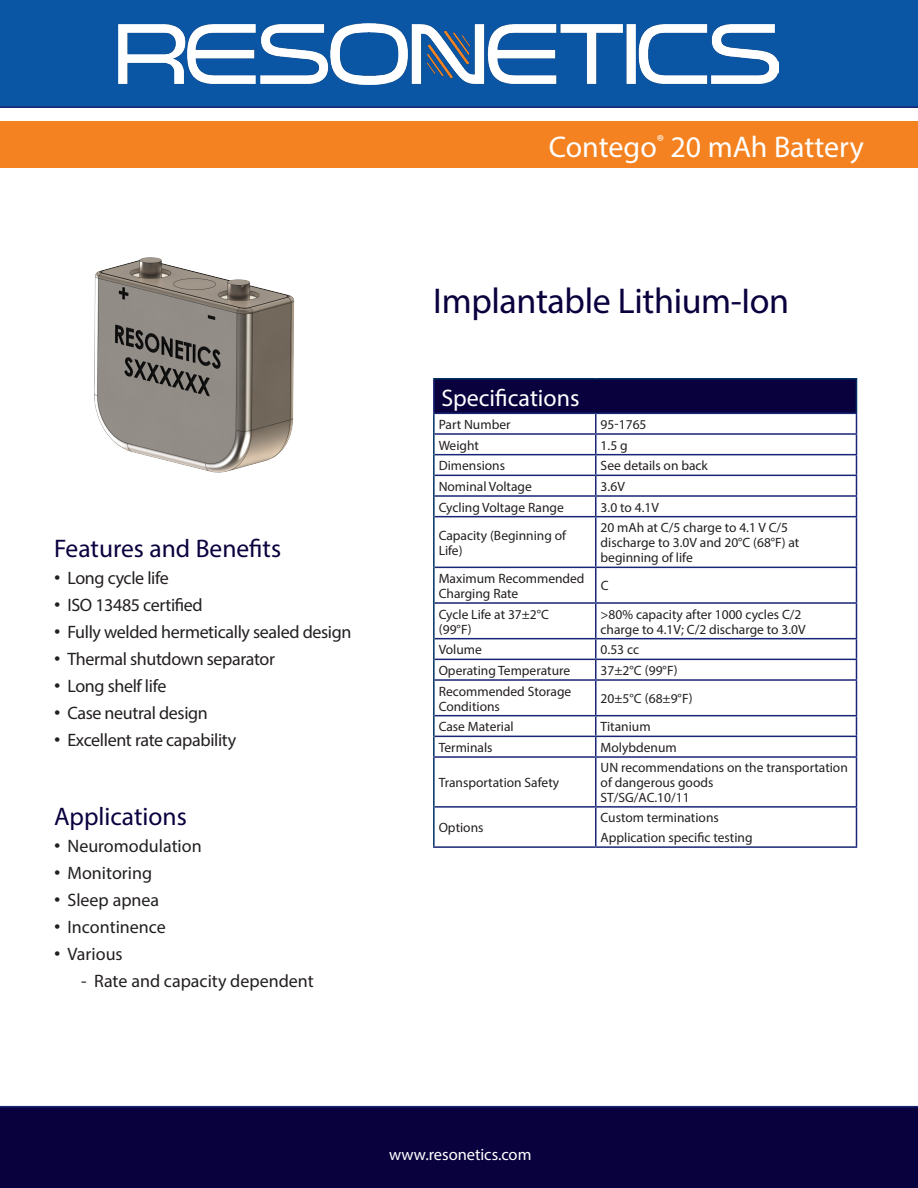
<style>
.page{position:relative;width:918px;height:1188px;background:#fff}
.page>*{position:absolute;margin:0;border:0;box-sizing:border-box;transform-origin:0 0}
.t1{font:36px "Myriad Pro";letter-spacing:-.01em;color:#09003e}
.t2{font:30px "Myriad Pro";color:#fff}
.heading{font:25.5px "Myriad Pro";color:#09003e}
.t3{font:24px "Myriad Pro";color:#fff}
.light_blue_bullet_list{font:18px "Myriad Pro";letter-spacing:-.02em;color:#231f20}
.light_blue_bullet_list-2{font:18px "Myriad Pro";color:#231f20}
.t4{font:16.5px "Myriad Pro";color:#fff}
.t5{font:13.5px/15px "Myriad Pro";color:#231f20}
.s1{font-family:"Arial"}
</style>
<div class="page">
<div style="left:0;top:0;width:918px;height:108px;background:#0a55a4"></div>
<div style="left:0;top:122px;width:918px;height:46px;background:#f58220"></div>
<div style="left:434px;top:379px;width:422px;height:34px;background:#09003e"></div>
<svg style="left:435px;top:414px;width:421px;height:432px"></svg>
<hr style="left:433px;top:379px;width:2px;height:34px;background:#192575">
<hr style="left:433px;top:413px;width:163px;height:1px;background:#192575">
<hr style="left:596px;top:413px;width:261px;height:1px;background:#192575">
<hr style="left:435px;top:433px;width:161px;height:2px;background:#192575">
<hr style="left:596px;top:433px;width:261px;height:2px;background:#192575">
<svg style="left:595px;top:414px;width:2px;height:40px"></svg>
<hr style="left:435px;top:454px;width:161px;height:1px;background:#192575">
<hr style="left:596px;top:454px;width:261px;height:1px;background:#192575">
<hr style="left:595px;top:455px;width:2px;height:20px;background:#192575">
<hr style="left:435px;top:475px;width:161px;height:1px;background:#192575">
<hr style="left:596px;top:475px;width:261px;height:1px;background:#192575">
<hr style="left:435px;top:495px;width:161px;height:2px;background:#192575">
<hr style="left:596px;top:495px;width:261px;height:2px;background:#192575">
<svg style="left:595px;top:476px;width:2px;height:40px"></svg>
<svg style="left:856px;top:414px;width:1px;height:102px"></svg>
<hr style="left:435px;top:516px;width:161px;height:1px;background:#192575">
<hr style="left:596px;top:516px;width:261px;height:1px;background:#192575">
<hr style="left:595px;top:517px;width:2px;height:50px;background:#192575">
<hr style="left:856px;top:517px;width:1px;height:50px;background:#192575">
<hr style="left:435px;top:567px;width:161px;height:1px;background:#192575">
<hr style="left:596px;top:567px;width:261px;height:1px;background:#192575">
<hr style="left:595px;top:568px;width:2px;height:34px;background:#192575">
<hr style="left:856px;top:568px;width:1px;height:34px;background:#192575">
<hr style="left:435px;top:602px;width:161px;height:2px;background:#192575">
<hr style="left:596px;top:602px;width:261px;height:2px;background:#192575">
<hr style="left:595px;top:604px;width:2px;height:34px;background:#192575">
<hr style="left:856px;top:604px;width:1px;height:34px;background:#192575">
<hr style="left:435px;top:638px;width:161px;height:1px;background:#192575">
<hr style="left:596px;top:638px;width:261px;height:1px;background:#192575">
<hr style="left:595px;top:639px;width:2px;height:20px;background:#192575">
<hr style="left:435px;top:659px;width:161px;height:1px;background:#192575">
<hr style="left:596px;top:659px;width:261px;height:1px;background:#192575">
<svg style="left:595px;top:660px;width:2px;height:19px"></svg>
<svg style="left:856px;top:639px;width:1px;height:40px"></svg>
<hr style="left:435px;top:679px;width:161px;height:2px;background:#192575">
<hr style="left:596px;top:679px;width:261px;height:2px;background:#192575">
<hr style="left:595px;top:681px;width:2px;height:34px;background:#192575">
<hr style="left:856px;top:681px;width:1px;height:34px;background:#192575">
<hr style="left:435px;top:715px;width:161px;height:1px;background:#192575">
<hr style="left:596px;top:715px;width:261px;height:1px;background:#192575">
<hr style="left:595px;top:716px;width:2px;height:20px;background:#192575">
<hr style="left:435px;top:736px;width:161px;height:1px;background:#192575">
<hr style="left:596px;top:736px;width:261px;height:1px;background:#192575">
<svg style="left:595px;top:737px;width:2px;height:19px"></svg>
<svg style="left:856px;top:716px;width:1px;height:40px"></svg>
<hr style="left:433px;top:756px;width:163px;height:2px;background:#192575">
<hr style="left:596px;top:756px;width:261px;height:2px;background:#192575">
<hr style="left:595px;top:758px;width:2px;height:48px;background:#192575">
<hr style="left:856px;top:758px;width:1px;height:48px;background:#192575">
<hr style="left:435px;top:806px;width:161px;height:2px;background:#192575">
<hr style="left:596px;top:806px;width:261px;height:2px;background:#192575">
<hr style="left:595px;top:808px;width:2px;height:38px;background:#192575">
<hr style="left:856px;top:808px;width:1px;height:38px;background:#192575">
<hr style="left:433px;top:846px;width:163px;height:2px;background:#192575">
<hr style="left:596px;top:846px;width:261px;height:2px;background:#192575">
<hr style="left:433px;top:414px;width:2px;height:20px;background:#003062">
<hr style="left:433px;top:434px;width:2px;height:21px;background:#003062">
<hr style="left:433px;top:455px;width:2px;height:20px;background:#003062">
<hr style="left:433px;top:475px;width:2px;height:21px;background:#003062">
<hr style="left:433px;top:496px;width:2px;height:21px;background:#003062">
<hr style="left:433px;top:517px;width:2px;height:50px;background:#003062">
<hr style="left:433px;top:567px;width:2px;height:36px;background:#003062">
<hr style="left:433px;top:603px;width:2px;height:36px;background:#003062">
<hr style="left:433px;top:639px;width:2px;height:20px;background:#003062">
<hr style="left:433px;top:659px;width:2px;height:21px;background:#003062">
<hr style="left:433px;top:680px;width:2px;height:36px;background:#003062">
<hr style="left:433px;top:716px;width:2px;height:20px;background:#003062">
<hr style="left:433px;top:736px;width:2px;height:20px;background:#003062">
<hr style="left:433px;top:758px;width:2px;height:49px;background:#003062">
<hr style="left:433px;top:807px;width:2px;height:39px;background:#003062">
<hr style="left:433px;top:378px;width:163px;height:2px;background:#003062">
<hr style="left:596px;top:378px;width:261px;height:2px;background:#003062">
<hr style="left:856px;top:379px;width:1px;height:34px;background:#003062">
<div style="left:0;top:1106px;width:918px;height:82px;background:#09003e"></div>
<img style="left:119px;top:24px;width:660px;height:60px">
<img style="left:94px;top:257px;width:200px;height:216px">
<p class="heading" style="left:54px;top:533px;width:229px">Features and Benefits</p>
<p class="light_blue_bullet_list" style="left:54px;top:567px;width:116px"><span class="s1">•</span> Long cycle life</p>
<p class="light_blue_bullet_list" style="left:54px;top:594px;width:150px"><span class="s1">•</span> ISO 13485 certified</p>
<p class="light_blue_bullet_list" style="left:54px;top:621px;width:299px"><span class="s1">•</span> Fully welded hermetically sealed design</p>
<p class="light_blue_bullet_list" style="left:54px;top:648px;width:222px"><span class="s1">•</span> Thermal shutdown separator</p>
<p class="light_blue_bullet_list" style="left:54px;top:675px;width:114px"><span class="s1">•</span> Long shelf life</p>
<p class="light_blue_bullet_list" style="left:54px;top:702px;width:155px"><span class="s1">•</span> Case neutral design</p>
<p class="light_blue_bullet_list" style="left:54px;top:729px;width:184px"><span class="s1">•</span> Excellent rate capability</p>
<p class="heading" style="left:54px;top:801px;width:134px">Applications</p>
<p class="light_blue_bullet_list-2" style="left:54px;top:835px;width:149px"><span class="s1">•</span> Neuromodulation</p>
<p class="light_blue_bullet_list-2" style="left:54px;top:862px;width:100px"><span class="s1">•</span> Monitoring</p>
<p class="light_blue_bullet_list-2" style="left:54px;top:889px;width:107px"><span class="s1">•</span> Sleep apnea</p>
<p class="light_blue_bullet_list-2" style="left:54px;top:916px;width:113px"><span class="s1">•</span> Incontinence</p>
<p class="light_blue_bullet_list-2" style="left:54px;top:943px;width:70px"><span class="s1">•</span> Various</p>
<p class="light_blue_bullet_list-2" style="left:81px;top:970px;width:234px">- Rate and capacity dependent</p>
<p class="t2" style="left:549px;top:129px;width:317px">Contego<sup>®</sup> 20 mAh Battery</p>
<p class="t1" style="left:433px;top:278px;width:358px">Implantable Lithium-Ion</p>
<p class="t3" style="left:441px;top:383px;width:140px">Specifications</p>
<p class="t5" style="left:439px;top:417px;width:73px">Part Number</p>
<p class="t5" style="left:601px;top:417px;width:47px">95-1765</p>
<p class="t5" style="left:439px;top:438px;width:42px">Weight</p>
<p class="t5" style="left:601px;top:438px;width:29px">1.5 g</p>
<p class="t5" style="left:439px;top:458px;width:68px">Dimensions</p>
<p class="t5" style="left:601px;top:458px;width:109px">See details on back</p>
<p class="t5" style="left:439px;top:479px;width:95px">Nominal Voltage</p>
<p class="t5" style="left:601px;top:479px;width:26px">3.6V</p>
<p class="t5" style="left:439px;top:500px;width:127px">Cycling Voltage Range</p>
<p class="t5" style="left:601px;top:500px;width:60px">3.0 to 4.1V</p>
<p class="t5" style="left:439px;top:528px;width:129px">Capacity (Beginning of<br>Life)</p>
<p class="t5" style="left:601px;top:520px;width:200px">20 mAh at C/5 charge to 4.1 V C/5 discharge to 3.0V and 20°C (68°F) at beginning of life</p>
<p class="t5" style="left:439px;top:571px;width:147px">Maximum Recommended<br>Charging Rate</p>
<p class="t5" style="left:601px;top:578px;width:9px">C</p>
<p class="t5" style="left:439px;top:607px;width:112px">Cycle Life at 37±2°C (99°F)</p>
<p class="t5" style="left:601px;top:607px;width:207px">&gt;80% capacity after 1000 cycles C/2 charge to 4.1V; C/2 discharge to 3.0V</p>
<p class="t5" style="left:439px;top:642px;width:45px">Volume</p>
<p class="t5" style="left:601px;top:642px;width:40px">0.53 cc</p>
<p class="t5" style="left:439px;top:663px;width:133px">Operating Temperature</p>
<p class="t5" style="left:601px;top:663px;width:79px">37±2°C (99°F)</p>
<p class="t5" style="left:439px;top:684px;width:134px">Recommended Storage<br>Conditions</p>
<p class="t5" style="left:601px;top:691px;width:94px">20±5°C (68±9°F)</p>
<p class="t5" style="left:439px;top:719px;width:77px">Case Material</p>
<p class="t5" style="left:601px;top:719px;width:52px">Titanium</p>
<p class="t5" style="left:439px;top:740px;width:55px">Terminals</p>
<p class="t5" style="left:601px;top:740px;width:78px">Molybdenum</p>
<p class="t5" style="left:439px;top:775px;width:122px">Transportation Safety</p>
<p class="t5" style="left:601px;top:760px;width:249px">UN recommendations on the transportation of dangerous goods<br>ST/SG/AC.10/11</p>
<p class="t5" style="left:439px;top:820px;width:46px">Options</p>
<p class="t5" style="left:601px;top:810px;width:120px">Custom terminations</p>
<p class="t5" style="left:601px;top:830px;width:153px">Application specific testing</p>
<p class="t4" style="left:389px;top:1144px;width:144px">www.resonetics.com</p>
</div>
